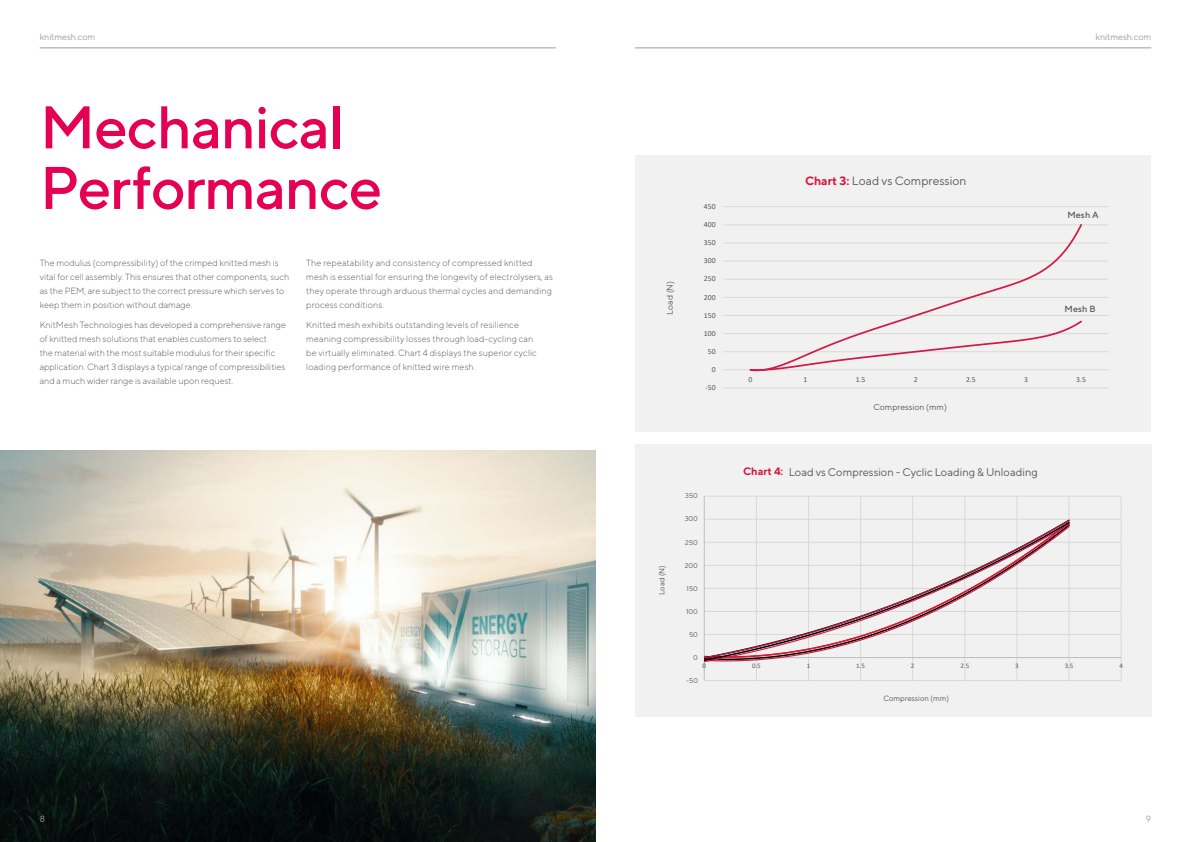
<style>
.page{position:relative;width:1191px;height:842px;background:#fff}
.page>*{position:absolute;margin:0;border:0;box-sizing:border-box;transform-origin:0 0}
.t1{font:500 60px/60.6px "TT Norms";letter-spacing:-.02em;color:#e50054}
.t2{font:12.1px "TT Norms";color:#585858}
.t3{font:11.1px "TT Norms";color:#585858}
.t4{font:10.8px "TT Norms";color:#585858}
.t5{font:300 9px/14px "TT Norms";color:#575656}
.t6{font:9px "TT Norms";letter-spacing:-.01em;color:#9d9c9c}
.t7{font:500 9px "TT Norms";letter-spacing:.01em;color:#575656}
.t8{font:8.6px "TT Norms";color:#585858}
.t9{font:7.7px "Calibri";color:#585858}
.t10{font:7.7px "TT Norms";color:#585858}
.t11{font:6.9px "TT Norms";color:#585858}
.t12{font:6.9px "Calibri";color:#585858}
.s1{font-weight:700;color:#d21845}
.s2{font-size:10.8px}
</style>
<div class="page">
<hr style="left:635px;top:48px;width:516px;height:1px;background:#9d9c9c">
<div style="left:635px;top:155px;width:516px;height:276px;background:#f1f1f1"></div>
<hr style="left:723px;top:388px;width:385px;height:1px;background:#d9d9d9">
<hr style="left:723px;top:351px;width:385px;height:1px;background:#d9d9d9">
<hr style="left:723px;top:333px;width:385px;height:1px;background:#d9d9d9">
<hr style="left:723px;top:315px;width:385px;height:1px;background:#d9d9d9">
<hr style="left:723px;top:297px;width:385px;height:1px;background:#d9d9d9">
<hr style="left:723px;top:279px;width:385px;height:1px;background:#d9d9d9">
<hr style="left:723px;top:261px;width:385px;height:1px;background:#d9d9d9">
<hr style="left:723px;top:243px;width:385px;height:1px;background:#d9d9d9">
<hr style="left:723px;top:224px;width:385px;height:1px;background:#d9d9d9">
<hr style="left:723px;top:206px;width:385px;height:1px;background:#d9d9d9">
<hr style="left:723px;top:369px;width:385px;height:1px;background:#d9d9d9">
<svg style="left:748px;top:224px;width:335px;height:148px"></svg>
<div style="left:635px;top:445px;width:516px;height:272px;background:#f1f1f1"></div>
<hr style="left:704px;top:680px;width:417px;height:1px;background:#d9d9d9">
<hr style="left:704px;top:634px;width:417px;height:1px;background:#d9d9d9">
<hr style="left:704px;top:611px;width:417px;height:1px;background:#d9d9d9">
<hr style="left:704px;top:588px;width:417px;height:1px;background:#d9d9d9">
<hr style="left:704px;top:565px;width:417px;height:1px;background:#d9d9d9">
<hr style="left:704px;top:542px;width:417px;height:1px;background:#d9d9d9">
<hr style="left:704px;top:519px;width:417px;height:1px;background:#d9d9d9">
<hr style="left:704px;top:496px;width:417px;height:1px;background:#d9d9d9">
<hr style="left:756px;top:496px;width:1px;height:184px;background:#d9d9d9">
<hr style="left:808px;top:496px;width:1px;height:184px;background:#d9d9d9">
<hr style="left:860px;top:496px;width:1px;height:184px;background:#d9d9d9">
<hr style="left:912px;top:496px;width:1px;height:184px;background:#d9d9d9">
<hr style="left:964px;top:496px;width:1px;height:184px;background:#d9d9d9">
<hr style="left:1016px;top:496px;width:1px;height:184px;background:#d9d9d9">
<hr style="left:1068px;top:496px;width:1px;height:184px;background:#d9d9d9">
<hr style="left:1120px;top:496px;width:1px;height:184px;background:#d9d9d9">
<hr style="left:704px;top:496px;width:1px;height:184px;background:#bebebe">
<hr style="left:704px;top:657px;width:417px;height:1px;background:#bebebe">
<svg style="left:704px;top:519px;width:366px;height:140px"></svg>
<img style="left:0;top:451px;width:595px;height:391px">
<hr style="left:40px;top:48px;width:516px;height:1px;background:#9d9c9c">
<p class="t6" style="left:40px;top:33px;width:57px">knitmesh.com</p>
<h1 class="t1" style="left:40px;top:103px;width:344px">Mechanical<br>Performance</h1>
<p class="t5" style="left:40px;top:257px;width:251px">The modulus (compressibility) of the crimped knitted mesh is vital for cell assembly. This ensures that other components, such as the PEM, are subject to the correct pressure which serves to keep them in position without damage.</p>
<p class="t5" style="left:40px;top:319px;width:248px">KnitMesh Technologies has developed a comprehensive range of knitted mesh solutions that enables customers to select<br>the material with the most suitable modulus for their specific application. Chart 3 displays a typical range of compressibilities and a much wider range is available upon request.</p>
<p class="t5" style="left:306px;top:257px;width:248px">The repeatability and consistency of compressed knitted mesh is essential for ensuring the longevity of electrolysers, as they operate through arduous thermal cycles and demanding process conditions.</p>
<p class="t5" style="left:306px;top:319px;width:232px">Knitted mesh exhibits outstanding levels of resilience meaning compressibility losses through load-cycling can be virtually eliminated. Chart 4 displays the superior cyclic loading performance of knitted wire mesh.</p>
<p class="t6" style="left:40px;top:816px;width:7px">8</p>
<p class="t6" style="left:1095px;top:33px;width:57px">knitmesh.com</p>
<p class="t8" style="left:666px;top:314px;width:35px;rotate:-90deg">Load (N)</p>
<p class="t9" style="left:704px;top:204px;width:13px">450</p>
<p class="t9" style="left:704px;top:222px;width:13px">400</p>
<p class="t9" style="left:704px;top:240px;width:13px">350</p>
<p class="t9" style="left:704px;top:258px;width:13px">300</p>
<p class="t9" style="left:704px;top:276px;width:13px">250</p>
<p class="t9" style="left:704px;top:294px;width:13px">200</p>
<p class="t9" style="left:704px;top:312px;width:13px">150</p>
<p class="t9" style="left:704px;top:330px;width:13px">100</p>
<p class="t9" style="left:708px;top:349px;width:9px">50</p>
<p class="t9" style="left:711px;top:367px;width:5px">0</p>
<p class="t9" style="left:705px;top:385px;width:12px">-50</p>
<h2 class="t2" style="left:805px;top:176px;width:163px"><span class="s1">Chart 3:</span> Load vs Compression</h2>
<p class="t7" style="left:1067px;top:211px;width:33px">Mesh A</p>
<p class="t7" style="left:1064px;top:305px;width:33px">Mesh B</p>
<p class="t9" style="left:748px;top:377px;width:5px">0</p>
<p class="t9" style="left:803px;top:377px;width:5px">1</p>
<p class="t9" style="left:855px;top:377px;width:11px">1.5</p>
<p class="t9" style="left:913px;top:377px;width:5px">2</p>
<p class="t9" style="left:966px;top:377px;width:11px">2.5</p>
<p class="t9" style="left:1024px;top:377px;width:5px">3</p>
<p class="t9" style="left:1076px;top:377px;width:11px">3.5</p>
<p class="t8" style="left:873px;top:404px;width:75px">Compression (mm)</p>
<p class="t10" style="left:659px;top:595px;width:31px;rotate:-90deg">Load (N)</p>
<p class="t11" style="left:685px;top:493px;width:14px">350</p>
<p class="t11" style="left:684px;top:516px;width:15px">300</p>
<p class="t11" style="left:685px;top:540px;width:14px">250</p>
<p class="t11" style="left:685px;top:563px;width:15px">200</p>
<p class="t11" style="left:686px;top:586px;width:13px">150</p>
<p class="t11" style="left:686px;top:609px;width:13px">100</p>
<p class="t11" style="left:689px;top:632px;width:10px">50</p>
<p class="t11" style="left:693px;top:655px;width:6px">0</p>
<p class="t4" style="left:792px;top:467px;width:225px"><span class="s1">Chart 4:</span> Load vs Compression - Cyclic Loading</p>
<p class="t4" style="left:743px;top:467px;width:146px"><span class="s1">Chart 4:</span> Load vs Compression</p>
<p class="t3" style="left:788px;top:467px;width:180px">Load vs Compression <span class="s2">-</span> -<span class="s2">Cyclic Loading</span></p>
<p class="t3" style="left:902px;top:467px;width:137px">Cyclic Loading &amp; Unloading</p>
<p class="t12" style="left:702px;top:664px;width:5px">0</p>
<p class="t12" style="left:752px;top:664px;width:10px">0.5</p>
<p class="t12" style="left:806px;top:664px;width:5px">1</p>
<p class="t12" style="left:856px;top:664px;width:10px">1.5</p>
<p class="t12" style="left:911px;top:664px;width:5px">2</p>
<p class="t12" style="left:960px;top:664px;width:10px">2.5</p>
<p class="t12" style="left:1015px;top:664px;width:5px">3</p>
<p class="t12" style="left:1064px;top:664px;width:10px">3.5</p>
<p class="t12" style="left:1119px;top:664px;width:5px">4</p>
<p class="t11" style="left:686px;top:678px;width:13px">-50</p>
<p class="t10" style="left:883px;top:696px;width:67px">Compression (mm)</p>
<p class="t6" style="left:1146px;top:816px;width:7px">9</p>
</div>
